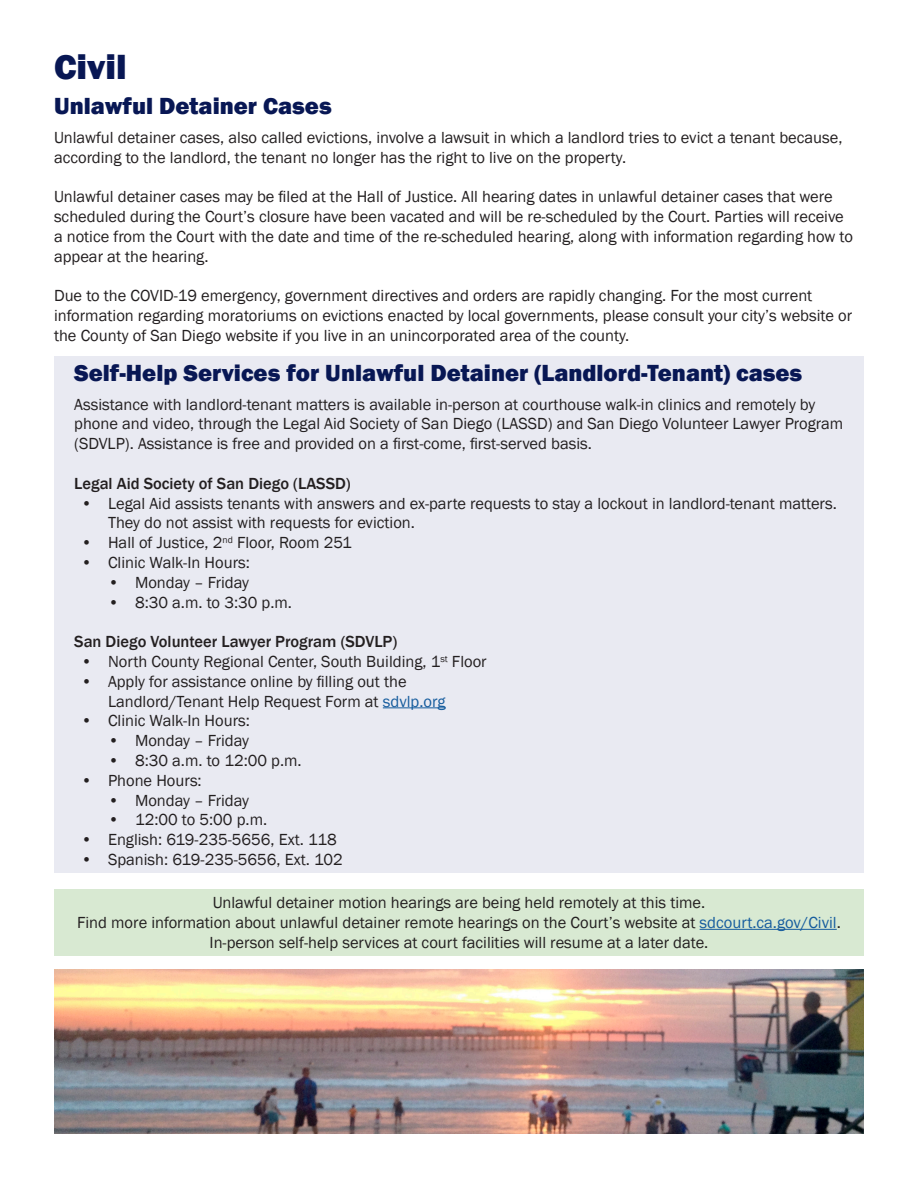
<style>
.page{position:relative;width:918px;height:1188px;background:#fff}
.page>*{position:absolute;margin:0;border:0;box-sizing:border-box;transform-origin:0 0}
.t1{font:800 36px "Franklin Gothic";color:#081754}
.t2{font:800 24px "Franklin Gothic";color:#081754}
.t3{font:16.5px/19.8px "Franklin Gothic";color:#231f20}
.t4{font:500 16.5px "Franklin Gothic";color:#231f20}
.s1{color:#175d9e}
</style>
<div class="page">
<div style="left:54px;top:889px;width:810px;height:67px;background:#d8e9d2"></div>
<hr style="left:700px;top:929px;width:137px;height:1px;background:#175d9e">
<div style="left:54px;top:356px;width:810px;height:517px;background:#e9eaf2"></div>
<hr style="left:383px;top:707px;width:63px;height:1px;background:#175d9e">
<img style="left:54px;top:970px;width:810px;height:164px">
<p class="t1" style="left:54px;top:44px;width:74px">Civil</p>
<p class="t2" style="left:54px;top:90px;width:279px">Unlawful Detainer Cases</p>
<p class="t3" style="left:54px;top:128px;width:790px">Unlawful detainer cases, also called evictions, involve a lawsuit in which a landlord tries to evict a tenant because, according to the landlord, the tenant no longer has the right to live on the property.</p>
<p class="t3" style="left:54px;top:187px;width:801px">Unlawful detainer cases may be filed at the Hall of Justice. All hearing dates in unlawful detainer cases that were scheduled during the Court’s closure have been vacated and will be re-scheduled by the Court. Parties will receive a notice from the Court with the date and time of the re-scheduled hearing, along with information regarding how to appear at the hearing.</p>
<p class="t3" style="left:54px;top:286px;width:800px">Due to the COVID-19 emergency, government directives and orders are rapidly changing. For the most current information regarding moratoriums on evictions enacted by local governments, please consult your city’s website or the County of San Diego website if you live in an unincorporated area of the county.</p>
<p class="t2" style="left:74px;top:357px;width:730px">Self-Help Services for Unlawful Detainer (Landlord-Tenant) cases</p>
<p class="t3" style="left:74px;top:395px;width:771px">Assistance with landlord-tenant matters is available in-person at courthouse walk-in clinics and remotely by phone and video, through the Legal Aid Society of San Diego (LASSD) and San Diego Volunteer Lawyer Program (SDVLP). Assistance is free and provided on a first-come, first-served basis.</p>
<p class="t4" style="left:74px;top:473px;width:278px">Legal Aid Society of San Diego (LASSD)</p>
<p class="t3" style="left:108px;top:494px;width:730px;text-indent:-27px">• Legal Aid assists tenants with answers and ex-parte requests to stay a lockout in landlord-tenant matters.<br>They do not assist with requests for eviction.</p>
<p class="t3" style="left:81px;top:533px;width:272px">• Hall of Justice, 2<sup>nd</sup> Floor, Room 251</p>
<p class="t3" style="left:81px;top:553px;width:171px">• Clinic Walk-In Hours:</p>
<p class="t3" style="left:108px;top:573px;width:143px">• Monday – Friday</p>
<p class="t3" style="left:108px;top:593px;width:186px">• 8:30 a.m. to 3:30 p.m.</p>
<p class="t4" style="left:74px;top:632px;width:325px">San Diego Volunteer Lawyer Program (SDVLP)</p>
<p class="t3" style="left:81px;top:652px;width:407px">• North County Regional Center, South Building, 1<sup>st</sup> Floor</p>
<p class="t3" style="left:81px;top:672px;width:327px">• Apply for assistance online by filling out the</p>
<p class="t3" style="left:108px;top:692px;width:339px">Landlord/Tenant Help Request Form at <span class="s1">sdvlp.org</span></p>
<p class="t3" style="left:81px;top:711px;width:171px">• Clinic Walk-In Hours:</p>
<p class="t3" style="left:108px;top:731px;width:143px">• Monday – Friday</p>
<p class="t3" style="left:108px;top:751px;width:195px">• 8:30 a.m. to 12:00 p.m.</p>
<p class="t3" style="left:81px;top:771px;width:122px">• Phone Hours:</p>
<p class="t3" style="left:108px;top:791px;width:143px">• Monday – Friday</p>
<p class="t3" style="left:108px;top:810px;width:161px">• 12:00 to 5:00 p.m.</p>
<p class="t3" style="left:81px;top:830px;width:257px">• English: 619-235-5656, Ext. 118</p>
<p class="t3" style="left:81px;top:850px;width:263px">• Spanish: 619-235-5656, Ext. 102</p>
<p class="t3" style="left:213px;top:893px;width:494px">Unlawful detainer motion hearings are being held remotely at this time.</p>
<p class="t3" style="left:77px;top:913px;width:765px">Find more information about unlawful detainer remote hearings on the Court’s website at <span class="s1">sdcourt.ca.gov/Civil</span>.</p>
<p class="t3" style="left:210px;top:933px;width:500px">In-person self-help services at court facilities will resume at a later date.</p>
</div>
